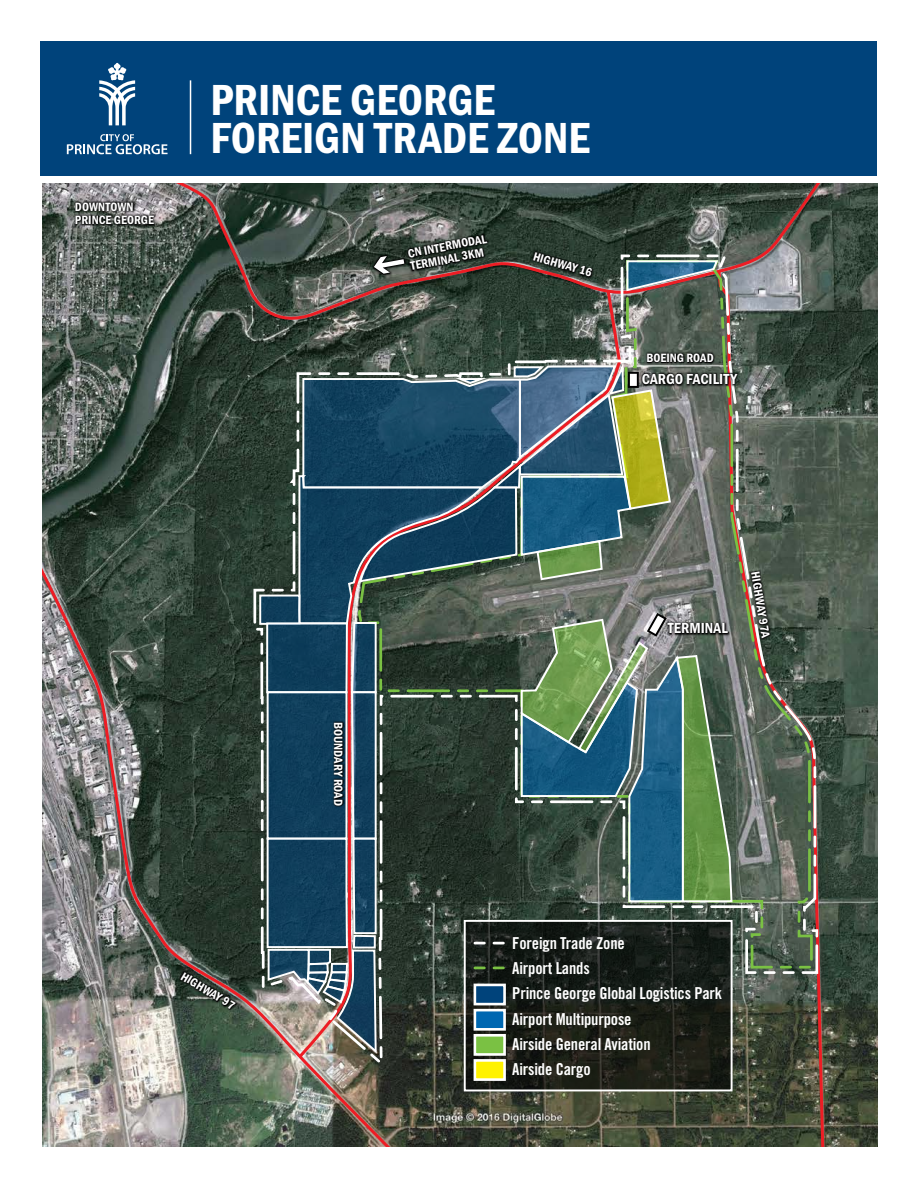
<style>
.page{position:relative;width:918px;height:1188px;background:#fff}
.page>*{position:absolute;margin:0;border:0;box-sizing:border-box;transform-origin:0 0}
.t1{font:45px/38.1px "Franklin Gothic URW Con Dem";color:#fff}
.t2{font:16.5px/25.2px "Trade Gothic LT Std Bd Cn 20";letter-spacing:-.01em;color:#fff}
.t3{font:15.15px "Franklin Gothic URW Con Dem";color:#fff}
.t4{font:12.6px/12.9px "Franklin Gothic URW Con Dem";color:#fff}
</style>
<div class="page">
<img style="left:42px;top:183px;width:836px;height:964px">
<svg style="left:716px;top:333px;width:110px;height:814px;background:#494b3b"></svg>
<svg style="left:167px;top:183px;width:659px;height:150px;background:#424d45"></svg>
<img style="left:42px;top:558px;width:359px;height:589px">
<svg style="left:252px;top:253px;width:568px;height:816px;background:#565f55"></svg>
<img style="left:745px;top:567px;width:30px;height:75px">
<img style="left:747px;top:570px;width:26px;height:69px">
<img style="left:175px;top:967px;width:66px;height:49px">
<img style="left:178px;top:969px;width:60px;height:44px">
<img style="left:72px;top:198px;width:85px;height:32px">
<img style="left:75px;top:200px;width:80px;height:28px">
<img style="left:529px;top:247px;width:68px;height:36px">
<img style="left:531px;top:249px;width:63px;height:32px">
<img style="left:370px;top:253px;width:38px;height:25px">
<img style="left:373px;top:256px;width:1px;height:18px">
<svg style="left:374px;top:256px;width:30px;height:18px"></svg>
<img style="left:404px;top:229px;width:90px;height:48px">
<img style="left:407px;top:232px;width:84px;height:42px">
<svg style="left:467px;top:1056px;width:263px;height:32px;background:#1c1e16"></svg>
<div style="left:464px;top:920px;width:269px;height:171px;border:2px solid #fff"></div>
<div style="left:475px;top:1060px;width:30px;height:20px;background:#fff200"></div>
<div style="left:474px;top:1059px;width:32px;height:22px;border:3px solid #fff"></div>
<svg style="left:258px;top:364px;width:476px;height:692px;background:#435a59"></svg>
<img style="left:328px;top:719px;width:20px;height:90px">
<img style="left:331px;top:722px;width:14px;height:84px">
<img style="left:639px;top:368px;width:102px;height:23px">
<img style="left:642px;top:371px;width:96px;height:18px">
<img style="left:643px;top:349px;width:74px;height:20px">
<img style="left:646px;top:351px;width:68px;height:15px">
<img style="left:665px;top:617px;width:67px;height:23px">
<img style="left:667px;top:620px;width:61px;height:18px">
<div style="left:40px;top:41px;width:838px;height:135px;background:#00437b"></div>
<svg style="left:67px;top:134px;width:101px;height:20px"></svg>
<svg style="left:99px;top:63px;width:36px;height:62px"></svg>
<hr style="left:190px;top:80px;width:1px;height:74px;background:#fff">
<p class="t4" style="left:75px;top:200px;width:81px">DOWNTOWN<br>PRINCE GEORGE</p>
<h1 class="t1" style="left:210px;top:79px;width:381px">PRINCE GEORGE<br>FOREIGN TRADE ZONE</h1>
<p class="t4" style="left:407px;top:247px;width:81px;rotate:-11deg">CN INTERMODAL</p>
<p class="t4" style="left:409px;top:259px;width:76px;rotate:-11deg">TERMINAL 3KM</p>
<p class="t4" style="left:535px;top:249px;width:62px;rotate:16deg">HIGHWAY 16</p>
<p class="t4" style="left:646px;top:351px;width:69px">BOEING ROAD</p>
<p class="t3" style="left:642px;top:369px;width:97px">CARGO FACILITY</p>
<p class="t4" style="left:186px;top:969px;width:62px;rotate:31deg">HIGHWAY 97</p>
<p class="t4" style="left:345px;top:722px;width:85px;rotate:90deg">BOUNDARY ROAD</p>
<p class="t3" style="left:668px;top:618px;width:62px">TERMINAL</p>
<p class="t4" style="left:762px;top:570px;width:69px;rotate:81deg">HIGHWAY 97A</p>
<p class="t2" style="left:512px;top:930px;width:211px">Foreign Trade Zone<br>Airport Lands<br>Prince George Global Logistics Park<br>Airport Multipurpose<br>Airside General Aviation<br>Airside Cargo</p>
</div>
